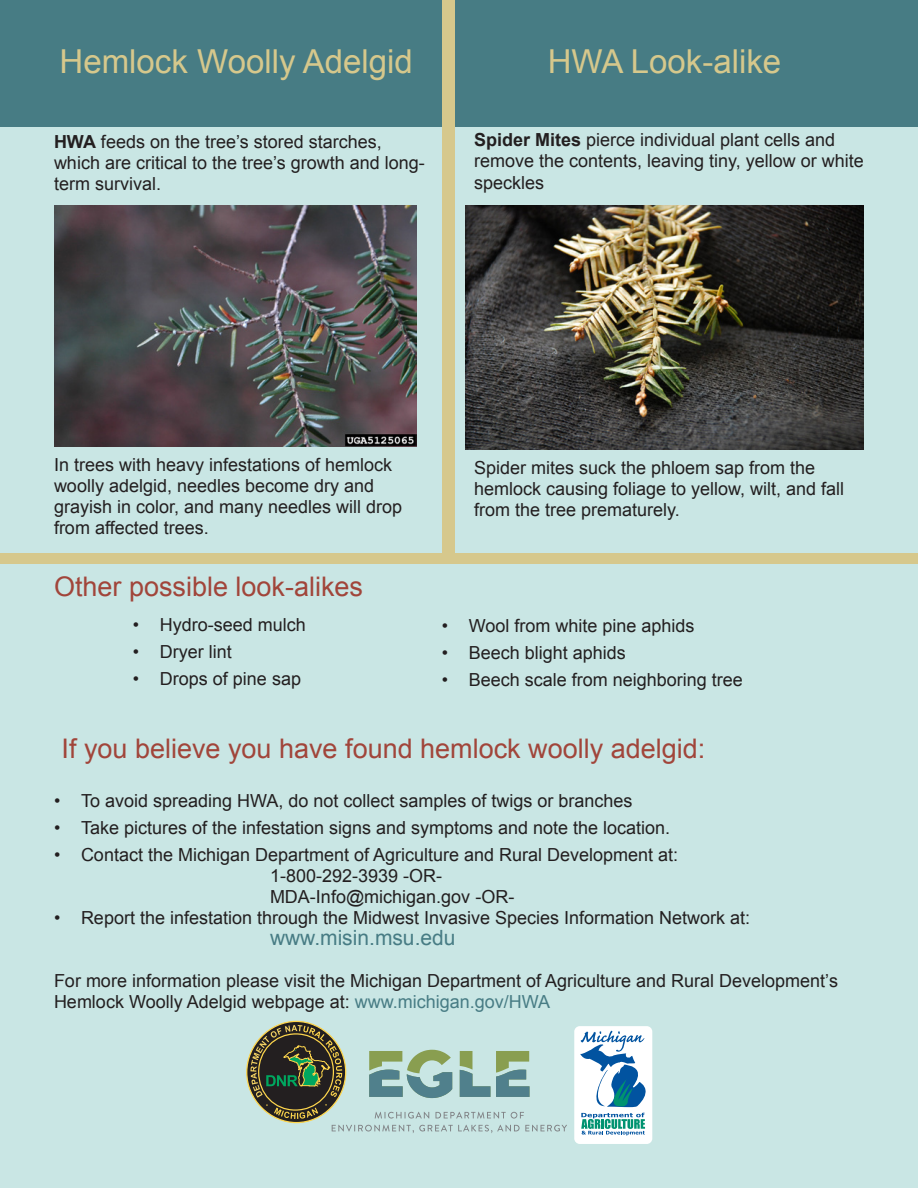
<style>
.page{position:relative;width:918px;height:1188px;background:#c9e6e4}
.page>*{position:absolute;margin:0;border:0;box-sizing:border-box;transform-origin:0 0}
.t1{font:33px "Arial";color:#d6c88c}
.t2{font:27px "Arial";color:#a1453a}
.t3{font:21px "Arial";color:#477c84}
.t4{font:18px/21px "Arial";color:#231f20}
.s1{font-weight:700}
.s2{color:#477c84}
</style>
<div class="page">
<div style="left:0;top:0;width:918px;height:126px;background:#477c84"></div>
<div style="left:442px;top:0;width:13px;height:562px;background:#d6c88c"></div>
<div style="left:0;top:553px;width:918px;height:11px;background:#d6c88c"></div>
<img style="left:54px;top:205px;width:363px;height:241px">
<img style="left:465px;top:205px;width:399px;height:244px">
<svg style="left:247px;top:1021px;width:99px;height:102px"></svg>
<div style="left:259px;top:1034px;width:74px;height:76px;background:#231f20;border-radius:50%"></div>
<svg style="left:250px;top:1025px;width:92px;height:73px"></svg>
<svg style="left:274px;top:1108px;width:44px;height:11px"></svg>
<svg style="left:375px;top:1112px;width:54px;height:7px"></svg>
<svg style="left:436px;top:1112px;width:88px;height:7px"></svg>
<svg style="left:332px;top:1125px;width:235px;height:8px"></svg>
<svg style="left:369px;top:1050px;width:161px;height:48px"></svg>
<div style="left:574px;top:1026px;width:78px;height:118px;background:#fff;border-radius:6px"></div>
<svg style="left:580px;top:1031px;width:66px;height:76px"></svg>
<svg style="left:581px;top:1113px;width:64px;height:22px"></svg>
<p class="t1" style="left:60px;top:40px;width:355px">Hemlock Woolly Adelgid</p>
<p class="t1" style="left:548px;top:40px;width:235px">HWA Look-alike</p>
<p class="t4" style="left:54px;top:131px;width:372px"><span class="s1">HWA</span> feeds on the tree’s stored starches, which are critical to the tree’s growth and long&shy;term survival.</p>
<p class="t4" style="left:474px;top:129px;width:391px"><span class="s1">Spider Mites</span> pierce individual plant cells and remove the contents, leaving tiny, yellow or white speckles</p>
<p class="t4" style="left:54px;top:455px;width:350px">In trees with heavy infestations of hemlock woolly adelgid, needles become dry and grayish in color, and many needles will drop from affected trees.</p>
<p class="t4" style="left:474px;top:458px;width:372px">Spider mites suck the phloem sap from the hemlock causing foliage to yellow, wilt, and fall from the tree prematurely.</p>
<p class="t2" style="left:54px;top:569px;width:311px">Other possible look-alikes</p>
<p class="t4" style="left:133px;top:614px;width:175px">• Hydro-seed mulch</p>
<p class="t4" style="left:133px;top:641px;width:100px">• Dryer lint</p>
<p class="t4" style="left:133px;top:668px;width:170px">• Drops of pine sap</p>
<p class="t4" style="left:442px;top:615px;width:254px">• Wool from white pine aphids</p>
<p class="t4" style="left:442px;top:642px;width:186px">• Beech blight aphids</p>
<p class="t4" style="left:442px;top:669px;width:303px">• Beech scale from neighboring tree</p>
<p class="t2" style="left:62px;top:731px;width:645px">If you believe you have found hemlock woolly adelgid:</p>
<p class="t4" style="left:54px;top:790px;width:580px">• To avoid spreading HWA, do not collect samples of twigs or branches</p>
<p class="t4" style="left:54px;top:817px;width:618px">• Take pictures of the infestation signs and symptoms and note the location.</p>
<p class="t4" style="left:54px;top:844px;width:626px">• Contact the Michigan Department of Agriculture and Rural Development at:</p>
<p class="t4" style="left:270px;top:865px;width:174px">1-800-292-3939 -OR-</p>
<p class="t4" style="left:270px;top:886px;width:246px">MDA-Info@michigan.gov -OR-</p>
<p class="t4" style="left:54px;top:907px;width:698px">• Report the infestation through the Midwest Invasive Species Information Network at:</p>
<p class="t3" style="left:270px;top:924px;width:187px">www.misin.msu.edu</p>
<p class="t4" style="left:54px;top:970px;width:786px">For more information please visit the Michigan Department of Agriculture and Rural Development’s<br>Hemlock Woolly Adelgid webpage at: <span class="s2">www.michigan.gov/HWA</span></p>
</div>
